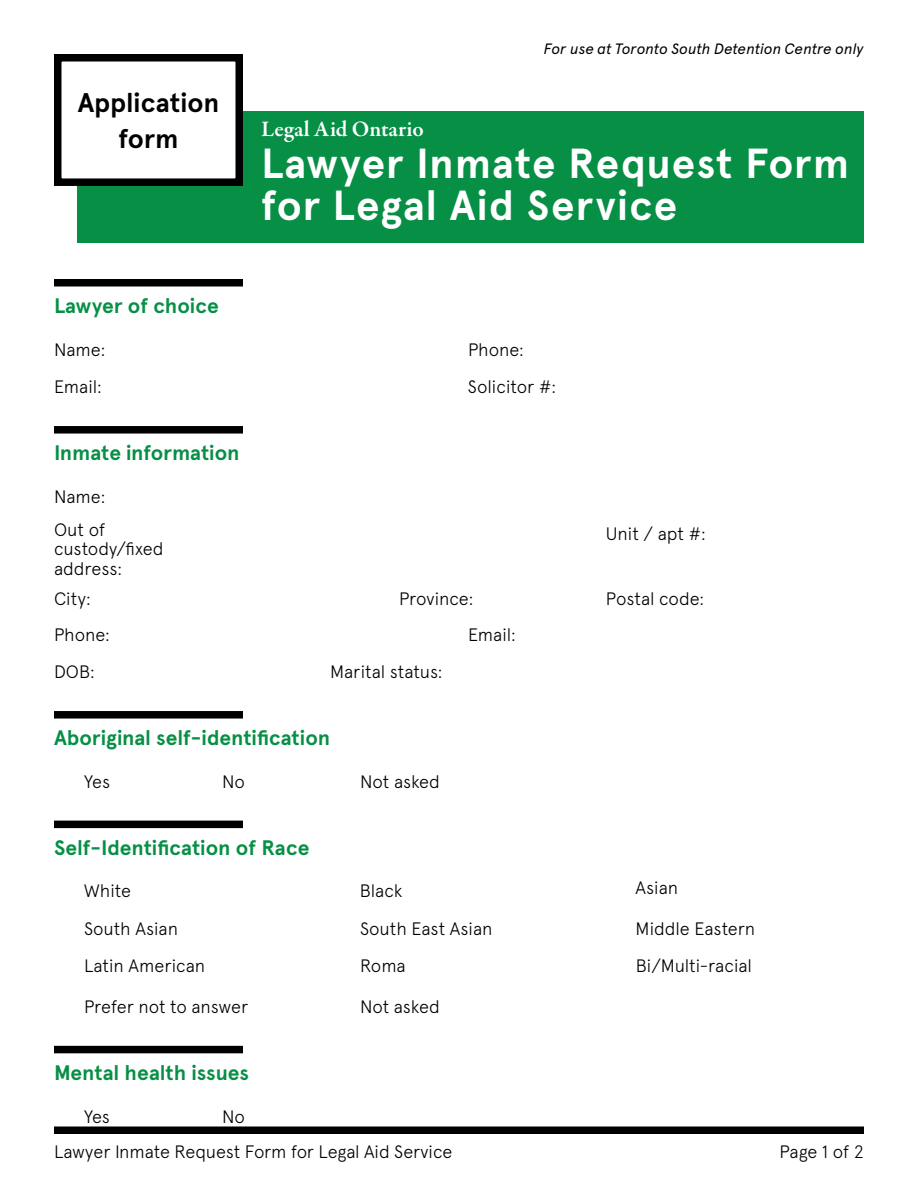
<style>
.page{position:relative;width:918px;height:1188px;background:#fff}
.page>*{position:absolute;margin:0;border:0;box-sizing:border-box;transform-origin:0 0}
.t1{font:700 42px/42px "Apercu";letter-spacing:.025em;color:#fff}
.Label{font:700 27px/36px "Apercu";color:#000;text-align:center}
.t2{font:600 22.5px "Garamond Premr Pro";letter-spacing:.005em;color:#fff}
.Headers{font:700 21px "Apercu";color:#078f45}
.Subheader{font:300 18px/19.5px "Apercu";letter-spacing:-.005em;color:#000}
.t3{font:italic 15px "Apercu";letter-spacing:-.005em;color:#000}
</style>
<div class="page">
<div style="left:54px;top:1126px;width:810px;height:8px;background:#000"></div>
<div style="left:77px;top:111px;width:787px;height:132px;background:#078f45"></div>
<div style="left:58px;top:58px;width:181px;height:124px;background:#fff"></div>
<div style="left:54px;top:54px;width:189px;height:132px;border:8px solid #000"></div>
<div style="left:54px;top:279px;width:189px;height:7px;background:#000"></div>
<div style="left:54px;top:426px;width:189px;height:8px;background:#000"></div>
<div style="left:54px;top:711px;width:189px;height:8px;background:#000"></div>
<div style="left:54px;top:821px;width:189px;height:7px;background:#000"></div>
<div style="left:54px;top:1046px;width:189px;height:7px;background:#000"></div>
<p class="Label" style="left:78px;top:84px;width:143px">Application form</p>
<p class="Headers" style="left:54px;top:293px;width:166px">Lawyer of choice</p>
<p class="t2" style="left:261px;top:116px;width:164px">Legal Aid Ontario</p>
<p class="t3" style="left:544px;top:37px;width:322px">For use at Toronto South Detention Centre only</p>
<p class="t1" style="left:261px;top:143px;width:590px">Lawyer Inmate Request Form for Legal Aid Service</p>
<p class="Subheader" style="left:54px;top:340px;width:53px">Name:</p>
<p class="Subheader" style="left:468px;top:340px;width:58px">Phone:</p>
<p class="Subheader" style="left:54px;top:377px;width:50px">Email:</p>
<p class="Subheader" style="left:468px;top:377px;width:90px">Solicitor #:</p>
<p class="Headers" style="left:54px;top:440px;width:187px">Inmate information</p>
<p class="Subheader" style="left:54px;top:487px;width:53px">Name:</p>
<p class="Subheader" style="left:54px;top:520px;width:111px">Out of custody/fixed address:</p>
<p class="Subheader" style="left:606px;top:524px;width:102px">Unit / apt #:</p>
<p class="Subheader" style="left:54px;top:589px;width:39px">City:</p>
<p class="Subheader" style="left:399px;top:589px;width:76px">Province:</p>
<p class="Subheader" style="left:606px;top:589px;width:100px">Postal code:</p>
<p class="Subheader" style="left:54px;top:625px;width:58px">Phone:</p>
<p class="Subheader" style="left:468px;top:625px;width:50px">Email:</p>
<p class="Subheader" style="left:54px;top:662px;width:43px">DOB:</p>
<p class="Subheader" style="left:330px;top:662px;width:114px">Marital status:</p>
<p class="Headers" style="left:54px;top:725px;width:278px">Aboriginal self-identification</p>
<p class="Subheader" style="left:84px;top:772px;width:28px">Yes</p>
<p class="Subheader" style="left:222px;top:772px;width:24px">No</p>
<p class="Headers" style="left:54px;top:835px;width:257px">Self-Identification of Race</p>
<p class="Subheader" style="left:84px;top:881px;width:49px">White</p>
<p class="Subheader" style="left:84px;top:919px;width:96px">South Asian</p>
<p class="Subheader" style="left:84px;top:956px;width:123px">Latin American</p>
<p class="Subheader" style="left:84px;top:997px;width:166px">Prefer not to answer</p>
<p class="Headers" style="left:54px;top:1060px;width:197px">Mental health issues</p>
<p class="Subheader" style="left:84px;top:1106px;width:28px">Yes</p>
<p class="Subheader" style="left:222px;top:1106px;width:24px">No</p>
<p class="Subheader" style="left:360px;top:772px;width:81px">Not asked</p>
<p class="Subheader" style="left:360px;top:881px;width:44px">Black</p>
<p class="Subheader" style="left:360px;top:919px;width:134px">South East Asian</p>
<p class="Subheader" style="left:360px;top:956px;width:47px">Roma</p>
<p class="Subheader" style="left:360px;top:997px;width:81px">Not asked</p>
<p class="Subheader" style="left:636px;top:878px;width:44px">Asian</p>
<p class="Subheader" style="left:636px;top:919px;width:121px">Middle Eastern</p>
<p class="Subheader" style="left:636px;top:956px;width:118px">Bi/Multi-racial</p>
<p class="Subheader" style="left:54px;top:1142px;width:400px">Lawyer Inmate Request Form for Legal Aid Service</p>
<p class="Subheader" style="left:779px;top:1142px;width:86px">Page 1 of 2</p>
</div>
